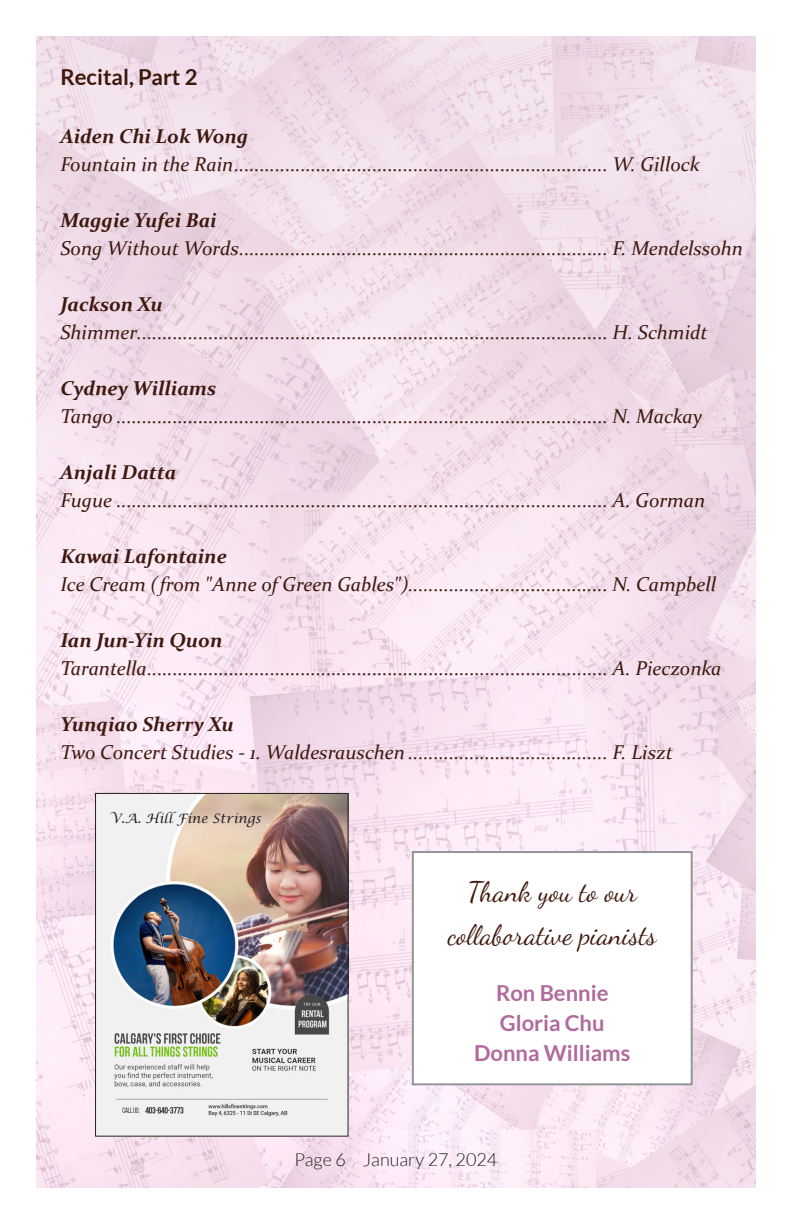
<style>
.page{position:relative;width:792px;height:1224px;background:#fff}
.page>*{position:absolute;margin:0;border:0;box-sizing:border-box;transform-origin:0 0}
.t1{font:28px "Dancing Script";color:#41190d}
.t2{font:700 22px "Lato";color:#b06a9c}
.t3{font:700 22px "Lato";color:#3e180d}
.t4{font:italic 20px "Constantia";color:#3e180d}
.t5{font:italic 700 20px "Constantia";color:#3e180d}
.t6{font:300 18px "Lato";color:#231f20}
.t7{font:italic 13px "Lucida Calligraphy";color:#231f20}
</style>
<div class="page">
<img style="left:36px;top:36px;width:720px;height:1152px">
<img style="left:97px;top:795px;width:250px;height:340px">
<div style="left:95px;top:793px;width:254px;height:344px;border:1px solid #231f20"></div>
<div style="left:413px;top:852px;width:279px;height:232px;background:#fff"></div>
<div style="left:412px;top:851px;width:281px;height:234px;border:2px solid #939598"></div>
<p class="t3" style="left:60px;top:65px;width:139px">Recital, Part 2</p>
<p class="t5" style="left:60px;top:123px;width:189px">Aiden Chi Lok Wong</p>
<p class="t4" style="left:60px;top:151px;width:641px">Fountain in the Rain......................................................................... W. Gillock</p>
<p class="t5" style="left:60px;top:207px;width:158px">Maggie Yufei Bai</p>
<p class="t4" style="left:60px;top:235px;width:684px">Song Without Words........................................................................ F. Mendelssohn</p>
<p class="t5" style="left:60px;top:291px;width:104px">Jackson Xu</p>
<p class="t4" style="left:60px;top:319px;width:649px">Shimmer............................................................................................ H. Schmidt</p>
<p class="t5" style="left:60px;top:375px;width:157px">Cydney Williams</p>
<p class="t4" style="left:60px;top:403px;width:644px">Tango ................................................................................................ N. Mackay</p>
<p class="t5" style="left:60px;top:459px;width:117px">Anjali Datta</p>
<p class="t4" style="left:60px;top:487px;width:646px">Fugue ................................................................................................ A. Gorman</p>
<p class="t5" style="left:60px;top:543px;width:168px">Kawai Lafontaine</p>
<p class="t4" style="left:60px;top:571px;width:657px">Ice Cream (from "Anne of Green Gables")....................................... N. Campbell</p>
<p class="t5" style="left:60px;top:627px;width:163px">Ian Jun-Yin Quon</p>
<p class="t4" style="left:60px;top:655px;width:663px">Tarantella.......................................................................................... A. Pieczonka</p>
<p class="t5" style="left:60px;top:711px;width:175px">Yunqiao Sherry Xu</p>
<p class="t4" style="left:60px;top:739px;width:614px">Two Concert Studies - 1. Waldesrauschen ....................................... F. Liszt</p>
<p class="t7" style="left:109px;top:811px;width:153px">V.A. Hill Fine Strings</p>
<p class="t1" style="left:468px;top:870px;width:171px">Thank you to our</p>
<p class="t1" style="left:448px;top:913px;width:210px">collaborative pianists</p>
<p class="t2" style="left:496px;top:980px;width:114px">Ron Bennie</p>
<p class="t2" style="left:500px;top:1010px;width:106px">Gloria Chu</p>
<p class="t2" style="left:474px;top:1041px;width:158px">Donna Williams</p>
<p class="t6" style="left:295px;top:1150px;width:204px">Page 6 January 27, 2024</p>
</div>
